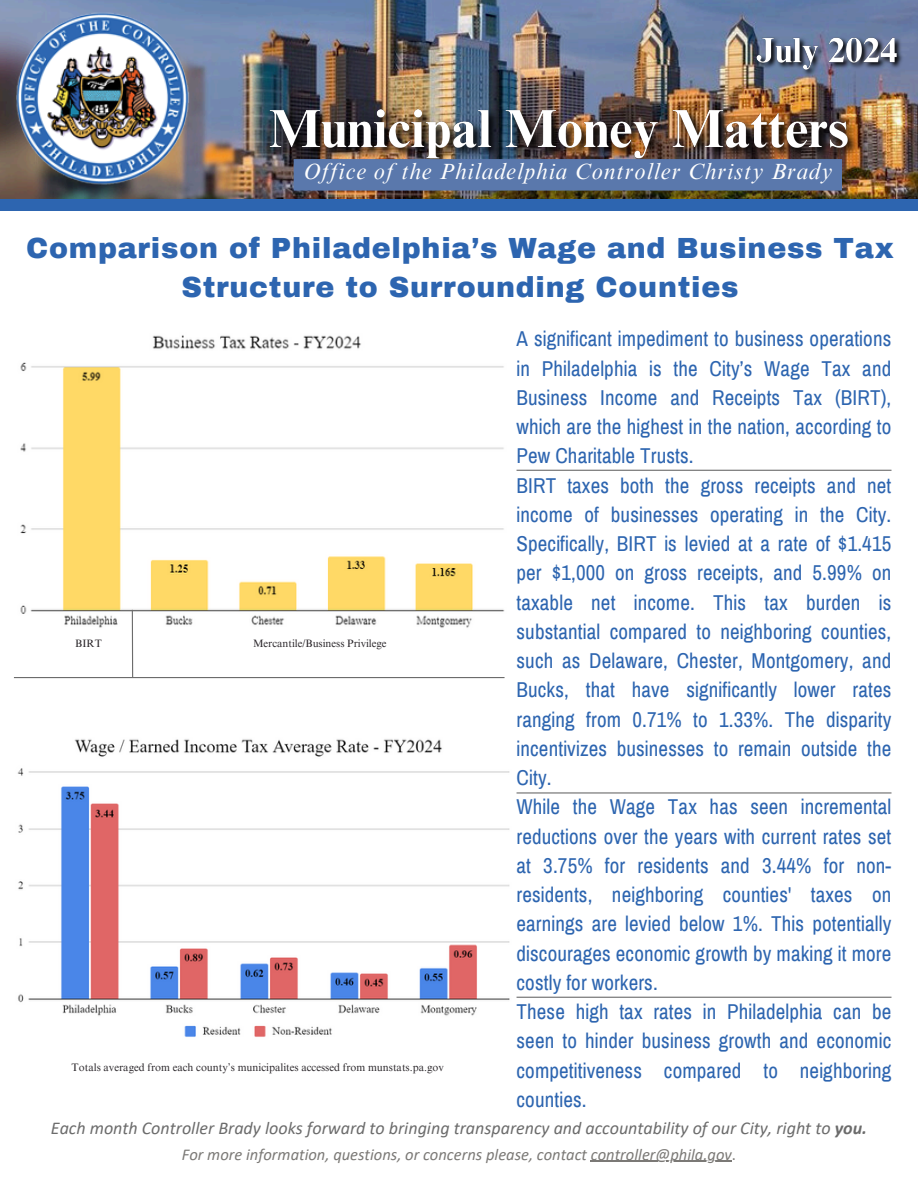
<style>
.page{position:relative;width:918px;height:1188px;background:#fff}
.page>*{position:absolute;margin:0;border:0;box-sizing:border-box;transform-origin:0 0}
.t1{font:900 28.5px/39.3px "Archivo";letter-spacing:.025em;color:#2d65b0;text-align:center}
.t2{font:italic 22.5px "Times NRMT Pro";letter-spacing:.045em;color:#fefefe}
.t3{font:21px/29.2px "Archivo Narrow";letter-spacing:.005em;color:#2d65b0}
.t4{font:italic 18px "Calibri";color:#6c6c6c}
.t5{font:italic 16.5px "Calibri";color:#7b7976}
.t6{font:10.8px "Times NRMT Pro";color:#2c282c}
.s1{font-weight:700}
.s2{font-style:normal}
</style>
<div class="page">
<div style="left:0;top:199px;width:918px;height:12px;background:#2d65b0"></div>
<img style="left:0;top:0;width:918px;height:199px">
<img style="left:12px;top:8px;width:180px;height:180px">
<hr style="left:14px;top:677px;width:491px;height:1px;background:#6c6c6c">
<img style="left:17px;top:739px;width:493px;height:298px">
<hr style="left:517px;top:792px;width:375px;height:2px;background:#6c6c6c">
<hr style="left:517px;top:997px;width:375px;height:1px;background:#6c6c6c">
<hr style="left:517px;top:470px;width:375px;height:1px;background:#6c6c6c">
<img style="left:20px;top:335px;width:485px;height:305px">
<img style="left:262px;top:103px;width:602px;height:70px">
<div style="left:294px;top:159px;width:548px;height:32px;background:#5a78ac"></div>
<hr style="left:591px;top:1161px;width:141px;height:1px;background:#7b7976">
<img style="left:751px;top:33px;width:156px;height:48px">
<hr style="left:132px;top:610px;width:1px;height:68px;background:#6c6c6c">
<p class="t2" style="left:303px;top:163px;width:531px">Office of the Philadelphia Controller Christy Brady</p>
<h4 class="t1" style="left:26px;top:229px;width:869px">Comparison of Philadelphia’s Wage and Business Tax<br>Structure to Surrounding Counties</h4>
<h5 class="t6" style="left:75px;top:640px;width:28px">BIRT</h5>
<p class="t6" style="left:253px;top:640px;width:135px">Mercantile/Business Privilege</p>
<p class="t6" style="left:72px;top:1063px;width:374px">Totals averaged from each county’s municipalites accessed from munstats.pa.gov</p>
<h4 class="t3" style="left:517px;top:325px;width:376px">A significant impediment to business operations in Philadelphia is the City’s Wage Tax and Business Income and Receipts Tax (BIRT), which are the highest in the nation, according to Pew Charitable Trusts.<br>BIRT taxes both the gross receipts and net income of businesses operating in the City.<br>Specifically, BIRT is levied at a rate of $1.415 per $1,000 on gross receipts, and 5.99% on taxable net income. This tax burden is substantial compared to neighboring counties, such as Delaware, Chester, Montgomery, and Bucks, that have significantly lower rates ranging from 0.71% to 1.33%. The disparity incentivizes businesses to remain outside the City.<br>While the Wage Tax has seen incremental reductions over the years with current rates set at 3.75% for residents and 3.44% for non&shy;residents, neighboring counties' taxes on earnings are levied below 1%. This potentially discourages economic growth by making it more costly for workers.<br>These high tax rates in Philadelphia can be seen to hinder business growth and economic competitiveness compared to neighboring counties.</h4>
<p class="t4" style="left:51px;top:1120px;width:818px">Each month Controller Brady looks forward to bringing transparency and accountability of our City, right to <span class="s1">you.</span></p>
<p class="t5" style="left:182px;top:1147px;width:556px">For more information, questions, or concerns please, contact controller@phila.gov<span class="s2">.</span></p>
</div>
